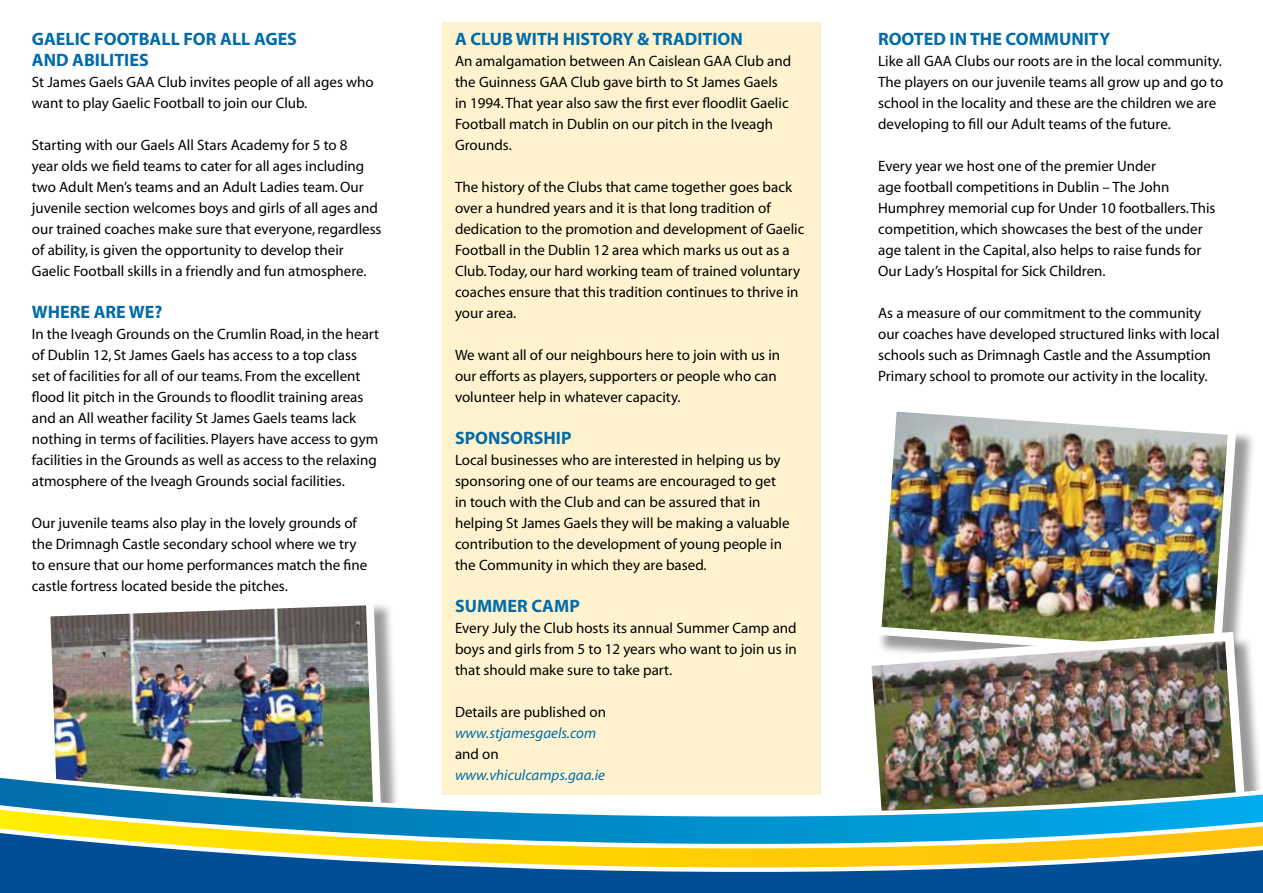
<style>
.page{position:relative;width:1263px;height:893px;background:#fff}
.page>*{position:absolute;margin:0;border:0;box-sizing:border-box;transform-origin:0 0}
.t1{font:700 18px/21px "Myriad";color:#006caa}
.t2{font:15px/21px "Myriad";color:#000}
.t3{font:italic 15px "Myriad";color:#006caa}
</style>
<div class="page">
<div style="left:442px;top:22px;width:379px;height:773px;background:#fff3cf"></div>
<div style="left:47px;top:602px;width:354px;height:247px;background:#000;opacity:.4"></div>
<img style="left:47px;top:602px;width:338px;height:167px">
<div style="left:877px;top:407px;width:379px;height:272px;background:#000;opacity:.4"></div>
<img style="left:877px;top:407px;width:364px;height:220px">
<div style="left:866px;top:636px;width:397px;height:211px;background:#000;opacity:.4"></div>
<img style="left:866px;top:627px;width:384px;height:142px">
<img style="left:0;top:769px;width:1263px;height:32px">
<svg style="left:0;top:801px;width:1263px;height:24px"></svg>
<svg style="left:0;top:825px;width:1263px;height:68px;background:#629084"></svg>
<p class="t1" style="left:32px;top:29px;width:267px">GAELIC FOOTBALL FOR ALL AGES<br>AND ABILITIES</p>
<p class="t2" style="left:32px;top:73px;width:343px">St James Gaels GAA Club invites people of all ages who want to play Gaelic Football to join our Club.</p>
<p class="t2" style="left:32px;top:136px;width:351px">Starting with our Gaels All Stars Academy for 5 to 8<br>year olds we field teams to cater for all ages including two Adult Men’s teams and an Adult Ladies team. Our juvenile section welcomes boys and girls of all ages and our trained coaches make sure that everyone, regardless of ability, is given the opportunity to develop their Gaelic Football skills in a friendly and fun atmosphere.</p>
<p class="t1" style="left:32px;top:302px;width:132px">WHERE ARE WE?</p>
<p class="t2" style="left:32px;top:325px;width:349px">In the Iveagh Grounds on the Crumlin Road, in the heart of Dublin 12, St James Gaels has access to a top class set of facilities for all of our teams. From the excellent flood lit pitch in the Grounds to floodlit training areas and an All weather facility St James Gaels teams lack nothing in terms of facilities. Players have access to gym facilities in the Grounds as well as access to the relaxing atmosphere of the Iveagh Grounds social facilities.</p>
<p class="t2" style="left:32px;top:514px;width:337px">Our juvenile teams also play in the lovely grounds of the Drimnagh Castle secondary school where we try to ensure that our home performances match the fine castle fortress located beside the pitches.</p>
<p class="t1" style="left:455px;top:29px;width:289px">A CLUB WITH HISTORY &amp; TRADITION</p>
<p class="t2" style="left:455px;top:52px;width:338px">An amalgamation between An Caislean GAA Club and the Guinness GAA Club gave birth to St James Gaels in 1994. That year also saw the first ever floodlit Gaelic Football match in Dublin on our pitch in the Iveagh Grounds.</p>
<p class="t2" style="left:455px;top:178px;width:351px">The history of the Clubs that came together goes back over a hundred years and it is that long tradition of dedication to the promotion and development of Gaelic Football in the Dublin 12 area which marks us out as a Club. Today, our hard working team of trained voluntary coaches ensure that this tradition continues to thrive in your area.</p>
<p class="t2" style="left:455px;top:346px;width:327px">We want all of our neighbours here to join with us in our efforts as players, supporters or people who can volunteer help in whatever capacity.</p>
<p class="t1" style="left:455px;top:428px;width:118px">SPONSORSHIP</p>
<p class="t2" style="left:455px;top:451px;width:336px">Local businesses who are interested in helping us by sponsoring one of our teams are encouraged to get in touch with the Club and can be assured that in helping St James Gaels they will be making a valuable contribution to the development of young people in the Community in which they are based.</p>
<p class="t1" style="left:455px;top:596px;width:126px">SUMMER CAMP</p>
<p class="t2" style="left:455px;top:619px;width:343px;text-align:justify">Every July the Club hosts its annual Summer Camp and boys and girls from 5 to 12 years who want to join us in that should make sure to take part.</p>
<p class="t2" style="left:455px;top:703px;width:153px">Details are published on</p>
<p class="t3" style="left:455px;top:726px;width:143px">www.stjamesgaels.com</p>
<p class="t2" style="left:455px;top:745px;width:45px">and on</p>
<p class="t3" style="left:455px;top:768px;width:151px">www.vhiculcamps.gaa.ie</p>
<p class="t1" style="left:878px;top:29px;width:13px">ROO</p>
<p class="t1" style="left:914px;top:29px;width:198px">TED IN THE COMMUNITY</p>
<p class="t2" style="left:878px;top:52px;width:347px">Like all GAA Clubs our roots are in the local community.<br>The players on our juvenile teams all grow up and go to school in the locality and these are the children we are developing to fill our Adult teams of the future.</p>
<p class="t2" style="left:878px;top:157px;width:339px">Every year we host one of the premier Under<br>age football competitions in Dublin – The John Humphrey memorial cup for Under 10 footballers. This competition, which showcases the best of the under age talent in the Capital, also helps to raise funds for Our Lady’s Hospital for Sick Children.</p>
<p class="t2" style="left:878px;top:304px;width:343px">As a measure of our commitment to the community our coaches have developed structured links with local schools such as Drimnagh Castle and the Assumption Primary school to promote our activity in the locality.</p>
</div>
